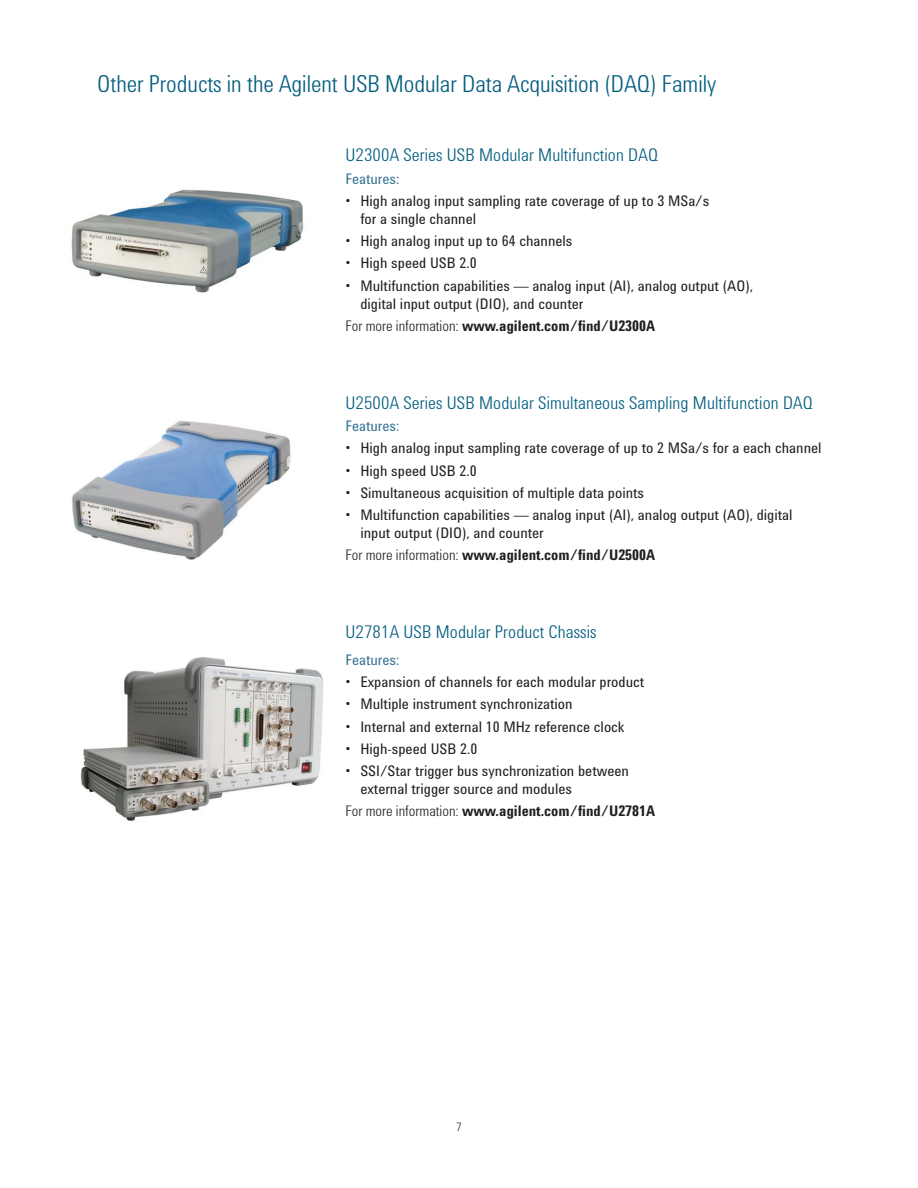
<style>
.page{position:relative;width:918px;height:1188px;background:#fff}
.page>*{position:absolute;margin:0;border:0;box-sizing:border-box;transform-origin:0 0}
.t1{font:300 24px "Agilent Condensed CFF";color:#005c7e}
.t2{font:300 18px "Agilent Condensed CFF";letter-spacing:.01em;color:#005c7e}
.t3{font:15px/18px "Agilent Condensed CFF";color:#231f20}
.t4{font:700 15px "Agilent Condensed CFF";color:#231f20}
.t5{font:15px "Agilent Condensed CFF";color:#397494}
.t6{font:300 12px "Agilent Condensed CFF";color:#231f20}
.s1{font-weight:300}
</style>
<div class="page">
<img style="left:72px;top:420px;width:219px;height:140px">
<img style="left:71px;top:189px;width:233px;height:104px">
<img style="left:80px;top:657px;width:244px;height:164px">
<h1 class="t1" style="left:97px;top:75px;width:621px">Other Products in the Agilent USB Modular Data Acquisition (DAQ) Family</h1>
<p class="t2" style="left:345px;top:149px;width:314px">U2300A Series USB Modular Multifunction DAQ</p>
<p class="t5" style="left:345px;top:173px;width:56px">Features:</p>
<p class="t3" style="left:360px;top:193px;width:350px;text-indent:-15px">• High analog input sampling rate coverage of up to 3 MSa/s for a single channel</p>
<p class="t3" style="left:345px;top:234px;width:229px">• High analog input up to 64 channels</p>
<p class="t3" style="left:345px;top:256px;width:133px">• High speed USB 2.0</p>
<p class="t3" style="left:360px;top:278px;width:394px;text-indent:-15px">• Multifunction capabilities — analog input (AI), analog output (AO), digital input output (DIO), and counter</p>
<p class="t4" style="left:345px;top:320px;width:311px"><span class="s1">For more information:</span> www.agilent.com/find/U2300A</p>
<p class="t2" style="left:345px;top:396px;width:469px">U2500A Series USB Modular Simultaneous Sampling Multifunction DAQ</p>
<p class="t5" style="left:345px;top:421px;width:56px">Features:</p>
<p class="t3" style="left:345px;top:441px;width:478px">• High analog input sampling rate coverage of up to 2 MSa/s for a each channel</p>
<p class="t3" style="left:345px;top:463px;width:133px">• High speed USB 2.0</p>
<p class="t3" style="left:345px;top:485px;width:300px">• Simultaneous acquisition of multiple data points</p>
<p class="t3" style="left:360px;top:508px;width:434px;text-indent:-15px">• Multifunction capabilities — analog input (AI), analog output (AO), digital input output (DIO), and counter</p>
<p class="t4" style="left:345px;top:550px;width:311px"><span class="s1">For more information:</span> www.agilent.com/find/U2500A</p>
<p class="t2" style="left:345px;top:626px;width:253px">U2781A USB Modular Product Chassis</p>
<p class="t5" style="left:345px;top:654px;width:56px">Features:</p>
<p class="t3" style="left:345px;top:675px;width:300px">• Expansion of channels for each modular product</p>
<p class="t3" style="left:345px;top:697px;width:229px">• Multiple instrument synchronization</p>
<p class="t3" style="left:345px;top:719px;width:281px">• Internal and external 10 MHz reference clock</p>
<p class="t3" style="left:345px;top:741px;width:133px">• High-speed USB 2.0</p>
<p class="t3" style="left:360px;top:764px;width:270px;text-indent:-15px">• SSI/Star trigger bus synchronization between external trigger source and modules</p>
<p class="t4" style="left:345px;top:806px;width:311px"><span class="s1">For more information:</span> www.agilent.com/find/U2781A</p>
<p class="t6" style="left:456px;top:1122px;width:7px">7</p>
</div>
